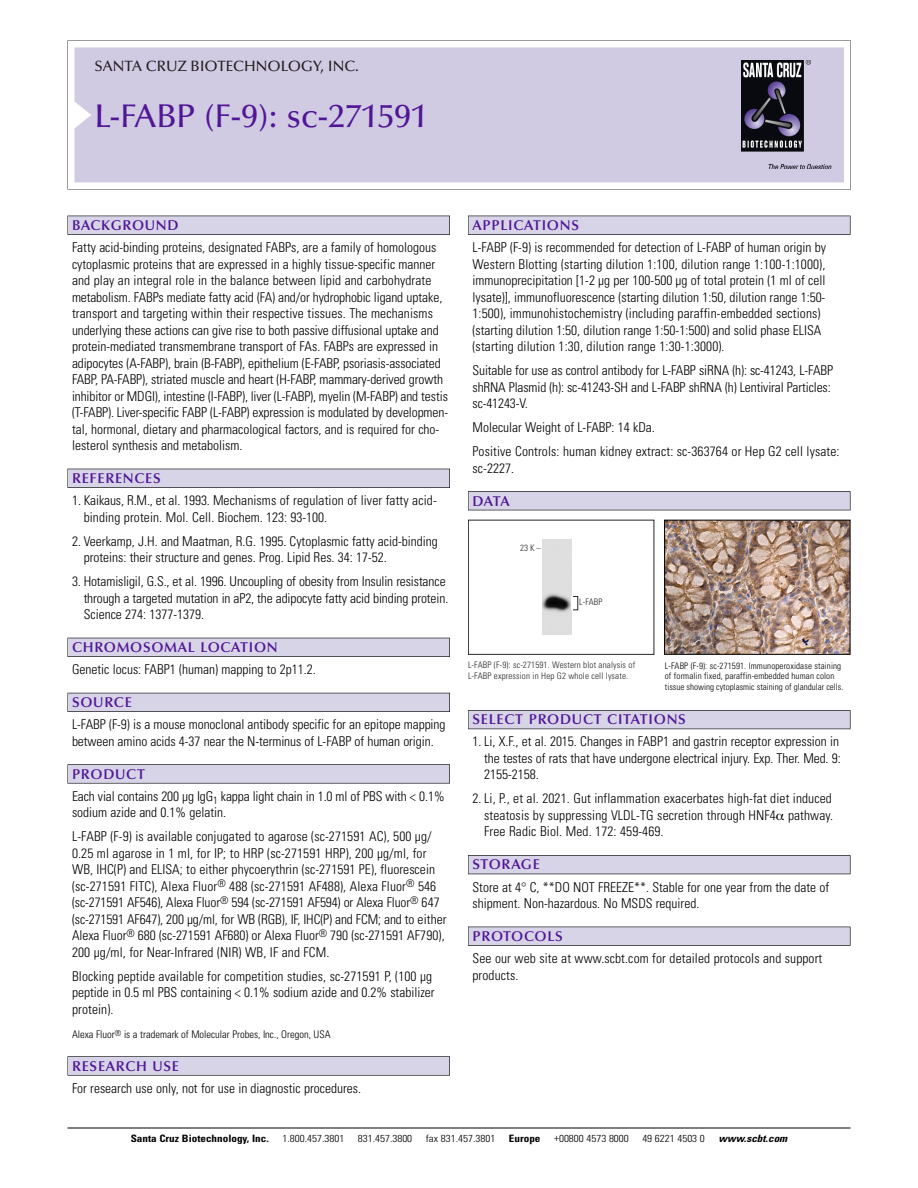
<style>
.page{position:relative;width:918px;height:1188px;background:#fff}
.page>*{position:absolute;margin:0;border:0;box-sizing:border-box;transform-origin:0 0}
.t1{font:500 33px "Optima";color:#511695}
.t2{font:500 15px "Optima";color:#231f20}
.t3{font:600 14.25px "Optima";letter-spacing:.05em;color:#511695}
.t4{font:300 condensed 13.5px/16.5px "Univers";color:#000}
.t5{font:300 condensed 10.5px "Univers";color:#000}
.t6{font:300 condensed 10.2px "Univers";color:#000;scale:1.1 1}
.t7{font:700 condensed 10.2px "Univers";color:#000;scale:1.1 1}
.t8{font:italic 700 condensed 10.2px "Univers";color:#000;scale:1.1 1}
.t9{font:300 condensed 9px/10.5px "Univers";letter-spacing:.015em;color:#000}
.t10{font:300 condensed 9px/10.5px "Univers";letter-spacing:.015em;color:#272627}
</style>
<div class="page">
<svg style="left:74px;top:41px;width:777px;height:148px"></svg>
<div style="left:74px;top:47px;width:770px;height:135px;background:#d1cae3"></div>
<img style="left:741px;top:60px;width:90px;height:108px">
<div style="left:68px;top:216px;width:382px;height:19px;background:#535256"></div>
<div style="left:68px;top:216px;width:381px;height:18px;background:#d7d4e8"></div>
<div style="left:68px;top:469px;width:382px;height:19px;background:#525156"></div>
<div style="left:68px;top:469px;width:381px;height:18px;background:#d7d4e8"></div>
<div style="left:68px;top:638px;width:382px;height:19px;background:#515057"></div>
<div style="left:68px;top:638px;width:381px;height:18px;background:#d7d4e8"></div>
<div style="left:68px;top:693px;width:382px;height:19px;background:#535259"></div>
<div style="left:68px;top:693px;width:381px;height:18px;background:#d7d4e8"></div>
<svg style="left:68px;top:764px;width:382px;height:20px"></svg>
<div style="left:68px;top:765px;width:381px;height:18px;background:#d7d4e8"></div>
<svg style="left:68px;top:1056px;width:382px;height:20px"></svg>
<div style="left:68px;top:1057px;width:381px;height:18px;background:#d7d4e8"></div>
<div style="left:468px;top:216px;width:382px;height:19px;background:#535256"></div>
<div style="left:468px;top:216px;width:382px;height:18px;background:#d7d4e8"></div>
<div style="left:468px;top:491px;width:382px;height:19px;background:#515155"></div>
<div style="left:468px;top:492px;width:382px;height:18px;background:#d7d4e8"></div>
<div style="left:468px;top:710px;width:382px;height:19px;background:#55545b"></div>
<div style="left:468px;top:711px;width:382px;height:18px;background:#d7d4e8"></div>
<div style="left:468px;top:855px;width:382px;height:19px;background:#525158"></div>
<div style="left:468px;top:856px;width:382px;height:18px;background:#d7d4e8"></div>
<div style="left:468px;top:927px;width:382px;height:19px;background:#535256"></div>
<div style="left:468px;top:927px;width:382px;height:18px;background:#d7d4e8"></div>
<hr style="left:68px;top:1128px;width:782px;height:1px;background:#000">
<img style="left:666px;top:522px;width:182px;height:131px">
<div style="left:664px;top:520px;width:186px;height:135px;border:1px solid #000"></div>
<div style="left:468px;top:520px;width:186px;height:135px;border:1px solid #272627"></div>
<img style="left:542px;top:540px;width:29px;height:95px">
<div style="left:573px;top:596px;width:5px;height:14px;border:1px solid #272627"></div>
<p class="t2" style="left:94px;top:60px;width:266px">SANTA CRUZ BIOTECHNOLOGY, INC.</p>
<p class="t1" style="left:94px;top:102px;width:335px">L-FABP (F-9): sc-271591</p>
<p class="t3" style="left:72px;top:219px;width:108px">BACKGROUND</p>
<p class="t4" style="left:72px;top:240px;width:378px">Fatty acid-binding proteins, designated FABPs, are a family of homologous cytoplasmic proteins that are expressed in a highly tissue-specific manner and play an integral role in the balance between lipid and carbohydrate metabolism. FABPs mediate fatty acid (FA) and/or hydrophobic ligand uptake, transport and targeting within their respective tissues. The mechanisms underlying these actions can give rise to both passive diffusional uptake and protein-mediated transmembrane transport of FAs. FABPs are expressed in adipocytes (A-FABP), brain (B-FABP), epithelium (E-FABP, psoriasis-associated FABP, PA-FABP), striated muscle and heart (H-FABP, mammary-derived growth inhibitor or MDGI), intestine (I-FABP), liver (L-FABP), myelin (M-FABP) and testis (T-FABP). Liver-specific FABP (L-FABP) expression is modulated by developmen&shy;tal, hormonal, dietary and pharmacological factors, and is required for cho&shy;lesterol synthesis and metabolism.</p>
<p class="t3" style="left:72px;top:472px;width:90px">REFERENCES</p>
<p class="t4" style="left:84px;top:493px;width:355px;text-indent:-12px">1. Kaikaus, R.M., et al. 1993. Mechanisms of regulation of liver fatty acid&shy;binding protein. Mol. Cell. Biochem. 123: 93-100.</p>
<p class="t4" style="left:84px;top:534px;width:356px;text-indent:-12px">2. Veerkamp, J.H. and Maatman, R.G. 1995. Cytoplasmic fatty acid-binding proteins: their structure and genes. Prog. Lipid Res. 34: 17-52.</p>
<p class="t4" style="left:84px;top:574px;width:366px;text-indent:-12px">3. Hotamisligil, G.S., et al. 1996. Uncoupling of obesity from Insulin resistance through a targeted mutation in aP2, the adipocyte fatty acid binding protein.<br>Science 274: 1377-1379.</p>
<p class="t3" style="left:72px;top:641px;width:207px">CHROMOSOMAL LOCATION</p>
<p class="t4" style="left:72px;top:663px;width:245px">Genetic locus: FABP1 (human) mapping to 2p11.2.</p>
<p class="t3" style="left:72px;top:696px;width:61px">SOURCE</p>
<p class="t4" style="left:72px;top:718px;width:375px">L-FABP (F-9) is a mouse monoclonal antibody specific for an epitope mapping between amino acids 4-37 near the N-terminus of L-FABP of human origin.</p>
<p class="t3" style="left:72px;top:768px;width:74px">PRODUCT</p>
<p class="t4" style="left:72px;top:789px;width:374px">Each vial contains 200 µg IgG<sub>1</sub> kappa light chain in 1.0 ml of PBS with &lt; 0.1% sodium azide and 0.1% gelatin.</p>
<p class="t4" style="left:72px;top:830px;width:376px">L-FABP (F-9) is available conjugated to agarose (sc-271591 AC), 500 µg/ 0.25 ml agarose in 1 ml, for IP; to HRP (sc-271591 HRP), 200 µg/ml, for WB, IHC(P) and ELISA; to either phycoerythrin (sc-271591 PE), fluorescein (sc-271591 FITC), Alexa Fluor<sup>®</sup> 488 (sc-271591 AF488), Alexa Fluor<sup>®</sup> 546 (sc-271591 AF546), Alexa Fluor<sup>®</sup> 594 (sc-271591 AF594) or Alexa Fluor<sup>®</sup> 647 (sc-271591 AF647), 200 µg/ml, for WB (RGB), IF, IHC(P) and FCM; and to either Alexa Fluor<sup>®</sup> 680 (sc-271591 AF680) or Alexa Fluor<sup>®</sup> 790 (sc-271591 AF790), 200 µg/ml, for Near-Infrared (NIR) WB, IF and FCM.</p>
<p class="t4" style="left:72px;top:969px;width:364px">Blocking peptide available for competition studies, sc-271591 P, (100 µg peptide in 0.5 ml PBS containing &lt; 0.1% sodium azide and 0.2% stabilizer protein).</p>
<p class="t5" style="left:72px;top:1030px;width:260px">Alexa Fluor<sup>®</sup> is a trademark of Molecular Probes, Inc., Oregon, USA</p>
<p class="t3" style="left:72px;top:1060px;width:109px">RESEARCH USE</p>
<p class="t4" style="left:72px;top:1081px;width:291px">For research use only, not for use in diagnostic procedures.</p>
<p class="t3" style="left:473px;top:219px;width:108px">APPLICATIONS</p>
<p class="t4" style="left:473px;top:240px;width:355px">L-FABP (F-9) is recommended for detection of L-FABP of human origin by Western Blotting (starting dilution 1:100, dilution range 1:100-1:1000), immunoprecipitation [1-2 µg per 100-500 µg of total protein (1 ml of cell lysate)], immunofluorescence (starting dilution 1:50, dilution range 1:50- 1:500), immunohistochemistry (including paraffin-embedded sections) (starting dilution 1:50, dilution range 1:50-1:500) and solid phase ELISA (starting dilution 1:30, dilution range 1:30-1:3000).</p>
<p class="t4" style="left:473px;top:363px;width:362px">Suitable for use as control antibody for L-FABP siRNA (h): sc-41243, L-FABP shRNA Plasmid (h): sc-41243-SH and L-FABP shRNA (h) Lentiviral Particles: sc-41243-V.</p>
<p class="t4" style="left:473px;top:420px;width:184px">Molecular Weight of L-FABP: 14 kDa.</p>
<p class="t4" style="left:473px;top:444px;width:368px">Positive Controls: human kidney extract: sc-363764 or Hep G2 cell lysate: sc-2227.</p>
<p class="t3" style="left:473px;top:495px;width:39px">DATA</p>
<p class="t10" style="left:520px;top:544px;width:22px">23K–</p>
<p class="t10" style="left:579px;top:598px;width:25px">L-FABP</p>
<p class="t10" style="left:468px;top:661px;width:169px">L-FABP (F-9): sc-271591. Western blot analysis of<br>L-FABP expression in Hep G2 whole cell lysate.</p>
<p class="t9" style="left:665px;top:661px;width:180px">L-FABP (F-9): sc-271591. Immunoperoxidase staining of formalin fixed, paraffin-embedded human colon tissue showing cytoplasmic staining of glandular cells.</p>
<p class="t3" style="left:473px;top:714px;width:215px">SELECT PRODUCT CITATIONS</p>
<p class="t4" style="left:484px;top:735px;width:358px;text-align:justify;text-indent:-12px">1. Li, X.F., et al. 2015. Changes in FABP1 and gastrin receptor expression in the testes of rats that have undergone electrical injury. Exp. Ther. Med. 9:<br>2155-2158.</p>
<p class="t4" style="left:484px;top:792px;width:351px;text-align:justify;text-indent:-12px">2. Li, P., et al. 2021. Gut inflammation exacerbates high-fat diet induced steatosis by suppressing VLDL-TG secretion through HNF4 pathway.<br>Free Radic Biol. Med. 172: 459-469.</p>
<p class="t3" style="left:473px;top:859px;width:69px">STORAGE</p>
<p class="t4" style="left:473px;top:880px;width:358px">Store at 4° C, **DO NOT FREEZE**. Stable for one year from the date of shipment. Non-hazardous. No MSDS required.</p>
<p class="t3" style="left:473px;top:930px;width:92px">PROTOCOLS</p>
<p class="t4" style="left:473px;top:951px;width:351px">See our web site at www.scbt.com for detailed protocols and support products.</p>
<p class="t7" style="left:131px;top:1135px;width:127px">Santa Cruz Biotechnology, Inc.</p>
<p class="t6" style="left:282px;top:1135px;width:58px">1.800.457.3801</p>
<p class="t6" style="left:358px;top:1135px;width:51px">831.457.3800</p>
<p class="t6" style="left:426px;top:1135px;width:65px">fax 831.457.3801</p>
<p class="t7" style="left:509px;top:1135px;width:30px">Europe</p>
<p class="t6" style="left:554px;top:1135px;width:69px">+00800 4573 8000</p>
<p class="t6" style="left:642px;top:1135px;width:58px">49 6221 4503 0</p>
<p class="t8" style="left:719px;top:1135px;width:66px">www.scbt.com</p>
</div>
